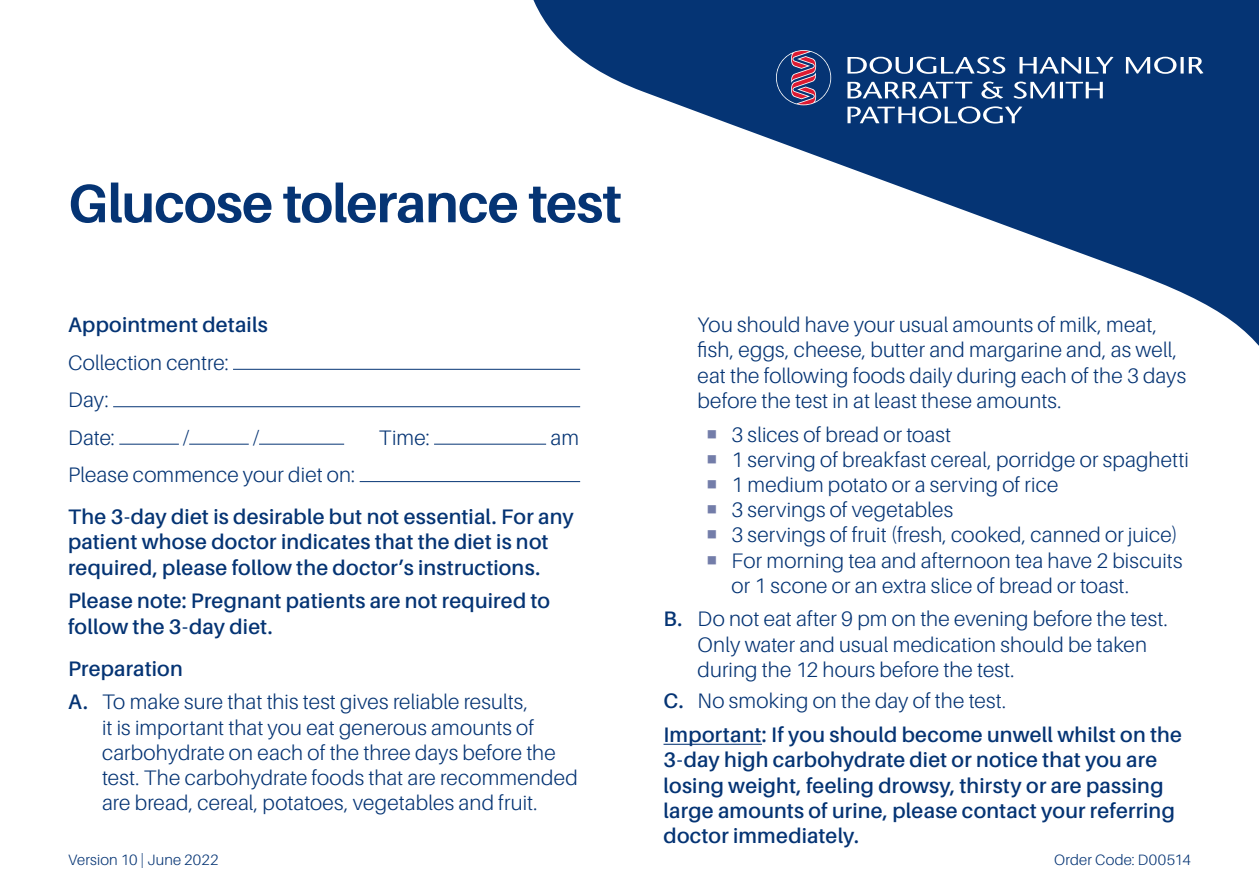
<style>
.page{position:relative;width:1259px;height:893px;background:#fff}
.page>*{position:absolute;margin:0;border:0;box-sizing:border-box;transform-origin:0 0}
.t1{font:700 54px "Aileron";letter-spacing:-.015em;color:#053474}
.t2{font:300 21px/25.2px "Aileron";letter-spacing:.01em;color:#053474}
.t3{font:600 21px/25.2px "Aileron";letter-spacing:.01em;color:#053474}
.t4{font:300 15px "Aileron";letter-spacing:.015em;color:#053474}
.s1{font-weight:600}
.s2{font-weight:300}
</style>
<div class="page">
<svg style="left:524px;top:0;width:735px;height:370px"></svg>
<svg style="left:776px;top:50px;width:427px;height:74px;background:#284e85"></svg>
<hr style="left:233px;top:369px;width:347px;height:1px;background:#053474">
<hr style="left:113px;top:406px;width:467px;height:1px;background:#053474">
<hr style="left:119px;top:444px;width:60px;height:1px;background:#053474">
<hr style="left:189px;top:444px;width:60px;height:1px;background:#053474">
<hr style="left:259px;top:444px;width:85px;height:1px;background:#053474">
<hr style="left:434px;top:444px;width:112px;height:1px;background:#053474">
<hr style="left:360px;top:481px;width:220px;height:1px;background:#053474">
<hr style="left:663px;top:744px;width:99px;height:1px;background:#053474">
<h1 class="t1" style="left:68px;top:173px;width:555px">Glucose tolerance test</h1>
<p class="t3" style="left:68px;top:313px;width:201px">Appointment details</p>
<p class="t2" style="left:68px;top:344px;width:162px;line-height:37.5px">Collection centre:<br>Day:<br>Date:</p>
<p class="t2" style="left:183px;top:425px;width:8px">/</p>
<p class="t2" style="left:253px;top:425px;width:8px">/</p>
<p class="t2" style="left:379px;top:425px;width:52px">Time:</p>
<p class="t2" style="left:550px;top:425px;width:30px">am</p>
<p class="t2" style="left:68px;top:462px;width:289px">Please commence your diet on:</p>
<p class="t3" style="left:68px;top:504px;width:507px">The 3-day diet is desirable but not essential. For any patient whose doctor indicates that the diet is not required, please follow the doctor’s instructions.</p>
<p class="t3" style="left:68px;top:589px;width:483px">Please note: Pregnant patients are not required to follow the 3-day diet.</p>
<p class="t2" style="left:68px;top:652px;width:461px;line-height:33.6px"><span class="s1">Preparation<br>A.</span> To make sure that this test gives reliable results,</p>
<p class="t2" style="left:102px;top:715px;width:477px">it is important that you eat generous amounts of carbohydrate on each of the three days before the test. The carbohydrate foods that are recommended are bread, cereal, potatoes, vegetables and fruit.</p>
<p class="t2" style="left:697px;top:313px;width:490px">You should have your usual amounts of milk, meat, fish, eggs, cheese, butter and margarine and, as well, eat the following foods daily during each of the 3 days before the test in at least these amounts.</p>
<p class="t2" style="left:731px;top:422px;width:459px">3 slices of bread or toast<br>1 serving of breakfast cereal, porridge or spaghetti 1 medium potato or a serving of rice<br>3 servings of vegetables<br>3 servings of fruit (fresh, cooked, canned or juice)<br>For morning tea and afternoon tea have 2 biscuits or 1 scone or an extra slice of bread or toast.</p>
<p class="t2" style="left:697px;top:607px;width:472px;text-indent:-34px"><span class="s1">B.</span> Do not eat after 9 pm on the evening before the test.<br>Only water and usual medication should be taken during the 12 hours before the test.</p>
<p class="t3" style="left:663px;top:685px;width:520px;line-height:33.6px">C. <span class="s2">No smoking on the day of the test.<br></span>Important: If you should become unwell whilst on the</p>
<p class="t3" style="left:663px;top:748px;width:513px">3-day high carbohydrate diet or notice that you are losing weight, feeling drowsy, thirsty or are passing large amounts of urine, please contact your referring doctor immediately.</p>
<p class="t4" style="left:68px;top:851px;width:152px">Version 10 | June 2022</p>
<p class="t4" style="left:1054px;top:851px;width:138px">Order Code: D00514</p>
</div>
